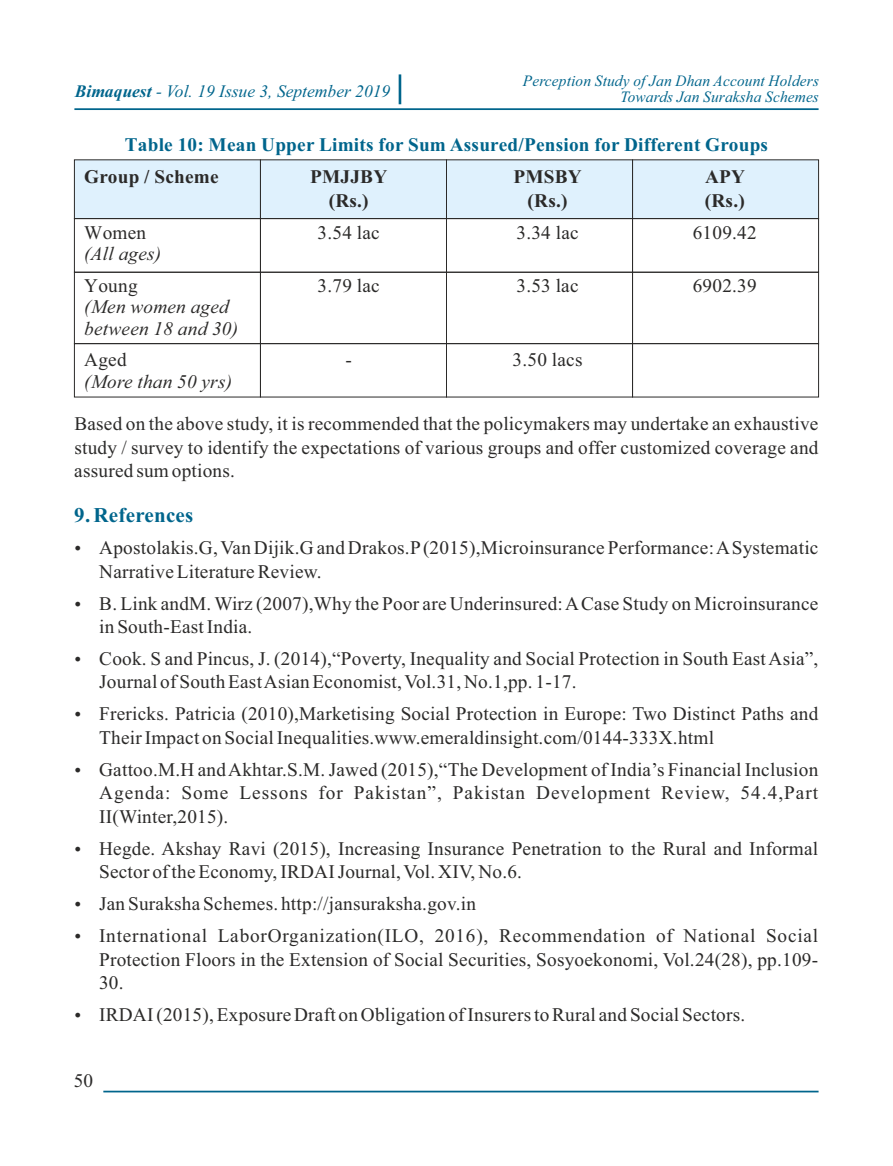
<style>
.page{position:relative;width:893px;height:1166px;background:#fff}
.page>*{position:absolute;margin:0;border:0;box-sizing:border-box;transform-origin:0 0}
.t1{font:700 21px "Times New Roman";letter-spacing:.01em;color:#00658c}
.t2{font:19.25px/23.4px "Times New Roman";letter-spacing:.01em;color:#2b2a29}
.t3{font:19.25px/32px "Times New Roman";letter-spacing:.04em;color:#2b2a29}
.t4{font:700 19.25px "Times New Roman";letter-spacing:.01em;color:#00658c}
.t5{font:italic 19.25px/21.3px "Times New Roman";letter-spacing:.01em;color:#2b2a29}
.t6{font:700 19.25px "Times New Roman";letter-spacing:.01em;color:#2b2a29}
.t7{font:italic 17.5px "Times New Roman";color:#00658c}
.t8{font:italic 15.75px/15.8px "Times New Roman";letter-spacing:.01em;color:#00658c;text-align:right}
.s1{font-weight:700}
</style>
<div class="page">
<div style="left:74px;top:159px;width:745px;height:59px;background:#dff1fd"></div>
<div style="left:74px;top:218px;width:187px;height:55px;border:1px solid #2b2a29"></div>
<div style="left:260px;top:218px;width:187px;height:55px;border:1px solid #2b2a29"></div>
<div style="left:632px;top:218px;width:187px;height:55px;border:1px solid #2b2a29"></div>
<div style="left:446px;top:218px;width:187px;height:55px;border:1px solid #2b2a29"></div>
<div style="left:74px;top:272px;width:187px;height:72px;border:1px solid #2b2a29"></div>
<div style="left:260px;top:272px;width:187px;height:72px;border:1px solid #2b2a29"></div>
<div style="left:632px;top:272px;width:187px;height:72px;border:1px solid #2b2a29"></div>
<div style="left:446px;top:272px;width:187px;height:72px;border:1px solid #2b2a29"></div>
<div style="left:74px;top:343px;width:187px;height:54px;border:1px solid #2b2a29"></div>
<div style="left:260px;top:343px;width:187px;height:54px;border:1px solid #2b2a29"></div>
<div style="left:632px;top:343px;width:187px;height:54px;border:1px solid #2b2a29"></div>
<div style="left:446px;top:343px;width:187px;height:54px;border:1px solid #2b2a29"></div>
<hr style="left:103px;top:1090px;width:716px;height:2px;background:#00658c">
<hr style="left:74px;top:108px;width:745px;height:2px;background:#00658c">
<hr style="left:399px;top:74px;width:2px;height:30px;background:#00658c">
<p class="t7" style="left:75px;top:85px;width:317px"><span class="s1">Bimaquest</span> - Vol. 19 Issue 3, September 2019</p>
<p class="t8" style="left:523px;top:75px;width:297px">Perception Study of Jan Dhan Account Holders<br>Towards Jan Suraksha Schemes</p>
<p class="t4" style="left:125px;top:138px;width:645px">Table 10: Mean Upper Limits for Sum Assured/Pension for Different Groups</p>
<p class="t6" style="left:84px;top:170px;width:136px">Group / Scheme</p>
<p class="t6" style="left:310px;top:170px;width:79px">PMJJBY</p>
<p class="t6" style="left:513px;top:170px;width:70px">PMSBY</p>
<p class="t6" style="left:705px;top:170px;width:42px">APY</p>
<p class="t6" style="left:329px;top:193px;width:41px">(Rs.)</p>
<p class="t6" style="left:528px;top:193px;width:41px">(Rs.)</p>
<p class="t6" style="left:705px;top:193px;width:41px">(Rs.)</p>
<p class="t2" style="left:84px;top:222px;width:63px">Women</p>
<p class="t2" style="left:318px;top:222px;width:64px">3.54 lac</p>
<p class="t2" style="left:516px;top:222px;width:64px">3.34 lac</p>
<p class="t2" style="left:693px;top:222px;width:66px">6109.42</p>
<p class="t5" style="left:84px;top:245px;width:79px">(All ages)</p>
<p class="t2" style="left:84px;top:275px;width:55px">Young</p>
<p class="t2" style="left:318px;top:275px;width:64px">3.79 lac</p>
<p class="t2" style="left:516px;top:275px;width:64px">3.53 lac</p>
<p class="t2" style="left:693px;top:275px;width:66px">6902.39</p>
<p class="t5" style="left:84px;top:298px;width:155px">(Men women aged between 18 and 30)</p>
<p class="t2" style="left:84px;top:350px;width:44px">Aged</p>
<p class="t2" style="left:345px;top:350px;width:8px">-</p>
<p class="t2" style="left:513px;top:350px;width:71px">3.50 lacs</p>
<p class="t5" style="left:84px;top:372px;width:149px">(More than 50 yrs)</p>
<p class="t2" style="left:74px;top:414px;width:746px;text-align:justify">Based on the above study, it is recommended that the policymakers may undertake an exhaustive study / survey to identify the expectations of various groups and offer customized coverage and assured sum options.</p>
<p class="t1" style="left:74px;top:507px;width:121px">9. References</p>
<p class="t2" style="left:99px;top:538px;width:721px">Apostolakis.G, Van Dijik.G and Drakos.P(2015),Microinsurance Performance: ASystematic<br>Narrative Literature Review.</p>
<p class="t2" style="left:99px;top:593px;width:721px">B. Link andM. Wirz (2007),Why the Poor are Underinsured: ACase Study on Microinsurance in South-East India.</p>
<p class="t2" style="left:99px;top:649px;width:721px">Cook. S and Pincus, J. (2014),“Poverty, Inequality and Social Protection in South East Asia”,<br>Journal of South East Asian Economist, Vol.31, No.1,pp. 1-17.</p>
<p class="t2" style="left:99px;top:704px;width:721px">Frericks. Patricia (2010),Marketising Social Protection in Europe: Two Distinct Paths and<br>Their Impact on Social Inequalities.www.emeraldinsight.com/0144-333X.html</p>
<p class="t2" style="left:99px;top:759px;width:721px;text-align:justify">Gattoo.M.H and Akhtar.S.M. Jawed (2015),“The Development of India’s Financial Inclusion Agenda: Some Lessons for Pakistan”, Pakistan Development Review, 54.4,Part II(Winter,2015).</p>
<p class="t2" style="left:99px;top:838px;width:721px">Hegde. Akshay Ravi (2015), Increasing Insurance Penetration to the Rural and Informal<br>Sector of the Economy, IRDAI Journal, Vol. XIV, No.6.</p>
<p class="t3" style="left:99px;top:889px;width:721px">Jan Suraksha Schemes. http://jansuraksha.gov.in<br>International LaborOrganization(ILO, 2016), Recommendation of National Social</p>
<p class="t2" style="left:99px;top:949px;width:721px">Protection Floors in the Extension of Social Securities, Sosyoekonomi, Vol.24(28), pp.109-<br>30.</p>
<p class="t2" style="left:99px;top:1005px;width:648px">IRDAI (2015), Exposure Draft on Obligation of Insurers to Rural and Social Sectors.</p>
<p class="t2" style="left:74px;top:1071px;width:21px">50</p>
</div>
